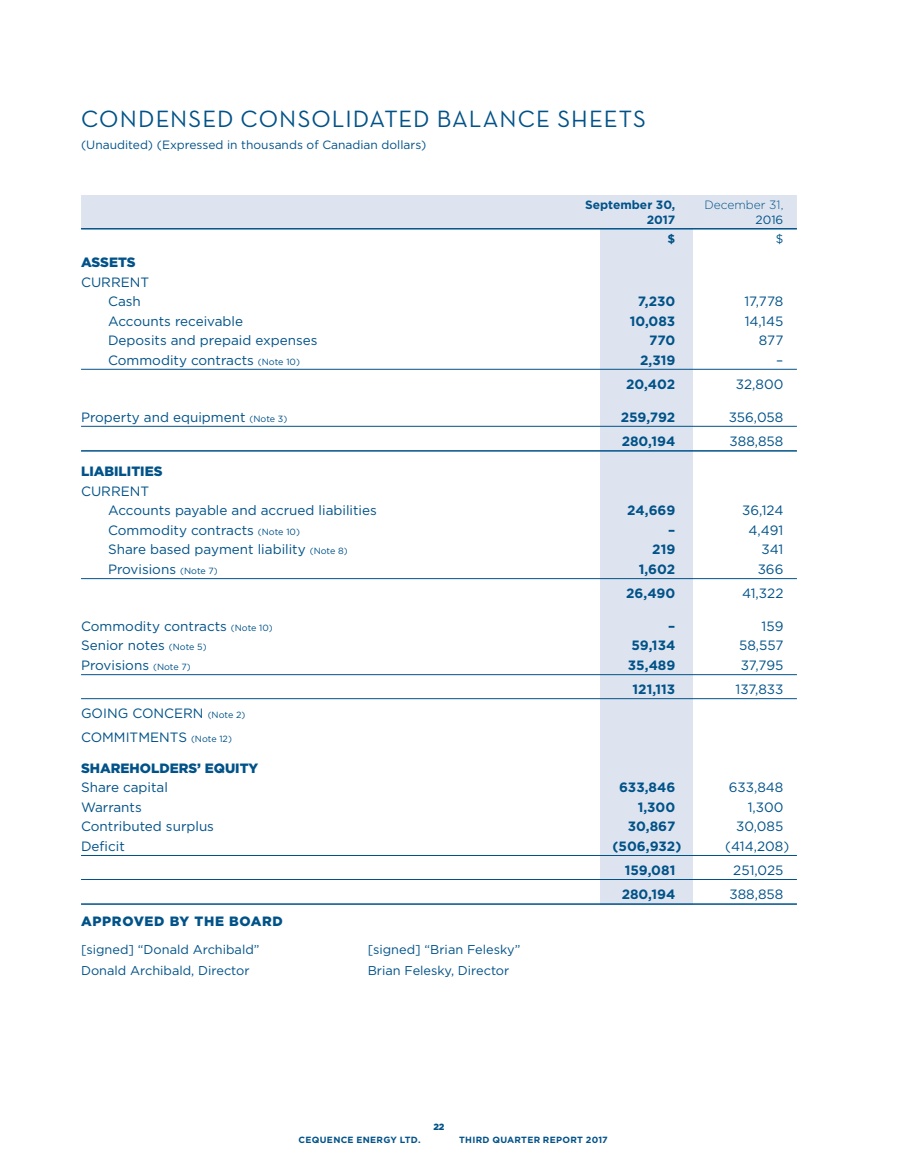
<style>
.page{position:relative;width:905px;height:1175px;background:#fff}
.page>*{position:absolute;margin:0;border:0;box-sizing:border-box;transform-origin:0 0}
.t1{font:24px "Neutra Text TF";letter-spacing:.04em;color:#005288}
.t2{font:13.5px/19.5px "Gotham";color:#005288}
.t3{font:700 13.5px "Gotham";color:#005288}
.t4{font:900 13.5px "Gotham";color:#005288}
.t5{font:900 13.5px "Gotham";letter-spacing:.05em;color:#005288}
.t6{font:12.75px "Gotham";color:#005288}
.t7{font:12px "Gotham";color:#005288}
.t8{font:700 12px "Gotham";color:#005288}
.t9{font:300 12px "Gotham";color:#005288}
.t10{font:700 9px "Gotham";letter-spacing:.03em;color:#005288}
.t11{font:900 9px "Gotham";color:#005288}
.s1{font-size:9px}
</style>
<div class="page">
<div style="left:600px;top:229px;width:93px;height:675px;background:#dee4ef"></div>
<div style="left:81px;top:195px;width:715px;height:33px;background:#dee4ef"></div>
<hr style="left:81px;top:228px;width:715px;height:1px;background:#005288">
<hr style="left:81px;top:369px;width:715px;height:1px;background:#005288">
<hr style="left:81px;top:426px;width:715px;height:1px;background:#005288">
<hr style="left:81px;top:450px;width:715px;height:1px;background:#005288">
<hr style="left:81px;top:578px;width:715px;height:1px;background:#005288">
<hr style="left:81px;top:674px;width:715px;height:1px;background:#005288">
<hr style="left:81px;top:698px;width:715px;height:1px;background:#005288">
<hr style="left:81px;top:855px;width:715px;height:1px;background:#005288">
<hr style="left:81px;top:879px;width:715px;height:1px;background:#005288">
<hr style="left:81px;top:903px;width:715px;height:1px;background:#005288">
<h1 class="t1" style="left:81px;top:104px;width:566px">CONDENSED CONSOLIDATED BALANCE SHEETS</h1>
<p class="t7" style="left:81px;top:137px;width:347px">(Unaudited) (Expressed in thousands of Canadian dollars)</p>
<p class="t4" style="left:81px;top:253px;width:56px">ASSETS</p>
<p class="t2" style="left:108px;top:272px;width:43px;text-indent:-27px">CURRENT<br>Cash</p>
<p class="t8" style="left:585px;top:196px;width:92px">September 30,</p>
<p class="t9" style="left:704px;top:197px;width:80px">December 31,</p>
<p class="t8" style="left:646px;top:211px;width:30px">2017</p>
<p class="t7" style="left:755px;top:212px;width:29px">2016</p>
<p class="t8" style="left:667px;top:231px;width:9px">$</p>
<p class="t7" style="left:775px;top:231px;width:9px">$</p>
<p class="t3" style="left:637px;top:292px;width:39px">7,230</p>
<p class="t2" style="left:744px;top:291px;width:41px">17,778</p>
<p class="t2" style="left:108px;top:311px;width:137px">Accounts receivable</p>
<p class="t3" style="left:629px;top:312px;width:47px">10,083</p>
<p class="t2" style="left:744px;top:311px;width:40px">14,145</p>
<p class="t2" style="left:108px;top:330px;width:211px">Deposits and prepaid expenses</p>
<p class="t3" style="left:649px;top:331px;width:28px">770</p>
<p class="t2" style="left:759px;top:330px;width:26px">877</p>
<p class="t2" style="left:108px;top:350px;width:193px">Commodity contracts <span class="s1">(Note 10)</span></p>
<p class="t3" style="left:640px;top:351px;width:37px">2,319</p>
<p class="t2" style="left:776px;top:350px;width:9px">–</p>
<p class="t3" style="left:626px;top:375px;width:51px">20,402</p>
<p class="t2" style="left:736px;top:374px;width:49px">32,800</p>
<p class="t2" style="left:81px;top:407px;width:208px">Property and equipment <span class="s1">(Note 3)</span></p>
<p class="t3" style="left:620px;top:408px;width:56px">259,792</p>
<p class="t2" style="left:728px;top:407px;width:56px">356,058</p>
<p class="t3" style="left:621px;top:432px;width:55px">280,194</p>
<p class="t2" style="left:729px;top:431px;width:55px">388,858</p>
<p class="t4" style="left:81px;top:462px;width:83px">LIABILITIES</p>
<p class="t2" style="left:108px;top:481px;width:270px;text-indent:-27px">CURRENT<br>Accounts payable and accrued liabilities</p>
<p class="t3" style="left:627px;top:501px;width:50px">24,669</p>
<p class="t2" style="left:742px;top:500px;width:43px">36,124</p>
<p class="t2" style="left:108px;top:520px;width:193px">Commodity contracts <span class="s1">(Note 10)</span></p>
<p class="t3" style="left:668px;top:521px;width:9px">–</p>
<p class="t2" style="left:748px;top:520px;width:36px">4,491</p>
<p class="t2" style="left:108px;top:539px;width:241px">Share based payment liability <span class="s1">(Note 8)</span></p>
<p class="t3" style="left:652px;top:540px;width:25px">219</p>
<p class="t2" style="left:761px;top:539px;width:23px">341</p>
<p class="t2" style="left:108px;top:559px;width:111px">Provisions <span class="s1">(Note 7)</span></p>
<p class="t3" style="left:638px;top:560px;width:38px">1,602</p>
<p class="t2" style="left:757px;top:559px;width:27px">366</p>
<p class="t3" style="left:626px;top:584px;width:51px">26,490</p>
<p class="t2" style="left:742px;top:583px;width:43px">41,322</p>
<p class="t2" style="left:81px;top:616px;width:193px">Commodity contracts <span class="s1">(Note 10)</span></p>
<p class="t3" style="left:668px;top:617px;width:9px">–</p>
<p class="t2" style="left:761px;top:616px;width:23px">159</p>
<p class="t2" style="left:81px;top:635px;width:127px">Senior notes <span class="s1">(Note 5)</span></p>
<p class="t3" style="left:631px;top:636px;width:45px">59,134</p>
<p class="t2" style="left:739px;top:635px;width:46px">58,557</p>
<p class="t2" style="left:81px;top:655px;width:111px">Provisions <span class="s1">(Note 7)</span></p>
<p class="t3" style="left:628px;top:656px;width:49px">35,489</p>
<p class="t2" style="left:741px;top:655px;width:44px">37,795</p>
<p class="t3" style="left:632px;top:680px;width:44px">121,113</p>
<p class="t2" style="left:735px;top:679px;width:49px">137,833</p>
<p class="t2" style="left:81px;top:701px;width:166px;line-height:24px">GOING CONCERN <span class="s1">(Note 2)<br></span>COMMITMENTS <span class="s1">(Note 12)</span></p>
<p class="t4" style="left:81px;top:758px;width:179px">SHAREHOLDERS’ EQUITY</p>
<p class="t2" style="left:81px;top:777px;width:88px">Share capital</p>
<p class="t3" style="left:619px;top:778px;width:58px">633,846</p>
<p class="t2" style="left:728px;top:777px;width:56px">633,848</p>
<p class="t2" style="left:81px;top:797px;width:62px">Warrants</p>
<p class="t3" style="left:637px;top:798px;width:39px">1,300</p>
<p class="t2" style="left:747px;top:797px;width:37px">1,300</p>
<p class="t2" style="left:81px;top:816px;width:134px">Contributed surplus</p>
<p class="t3" style="left:628px;top:817px;width:49px">30,867</p>
<p class="t2" style="left:736px;top:816px;width:49px">30,085</p>
<p class="t2" style="left:81px;top:836px;width:45px">Deficit</p>
<p class="t3" style="left:612px;top:837px;width:70px">(506,932)</p>
<p class="t2" style="left:725px;top:836px;width:65px">(414,208)</p>
<p class="t3" style="left:624px;top:861px;width:52px">159,081</p>
<p class="t2" style="left:733px;top:860px;width:52px">251,025</p>
<p class="t3" style="left:621px;top:885px;width:55px">280,194</p>
<p class="t2" style="left:729px;top:884px;width:55px">388,858</p>
<p class="t5" style="left:81px;top:911px;width:203px">APPROVED BY THE BOARD</p>
<p class="t6" style="left:81px;top:941px;width:180px">[signed] “Donald Archibald”</p>
<p class="t6" style="left:368px;top:941px;width:154px">[signed] “Brian Felesky”</p>
<p class="t6" style="left:81px;top:962px;width:170px">Donald Archibald, Director</p>
<p class="t6" style="left:368px;top:962px;width:143px">Brian Felesky, Director</p>
<p class="t11" style="left:433px;top:1121px;width:13px">22</p>
<p class="t10" style="left:298px;top:1134px;width:123px">CEQUENCE ENERGY LTD.</p>
<p class="t10" style="left:459px;top:1134px;width:150px">THIRD QUARTER REPORT 2017</p>
</div>
